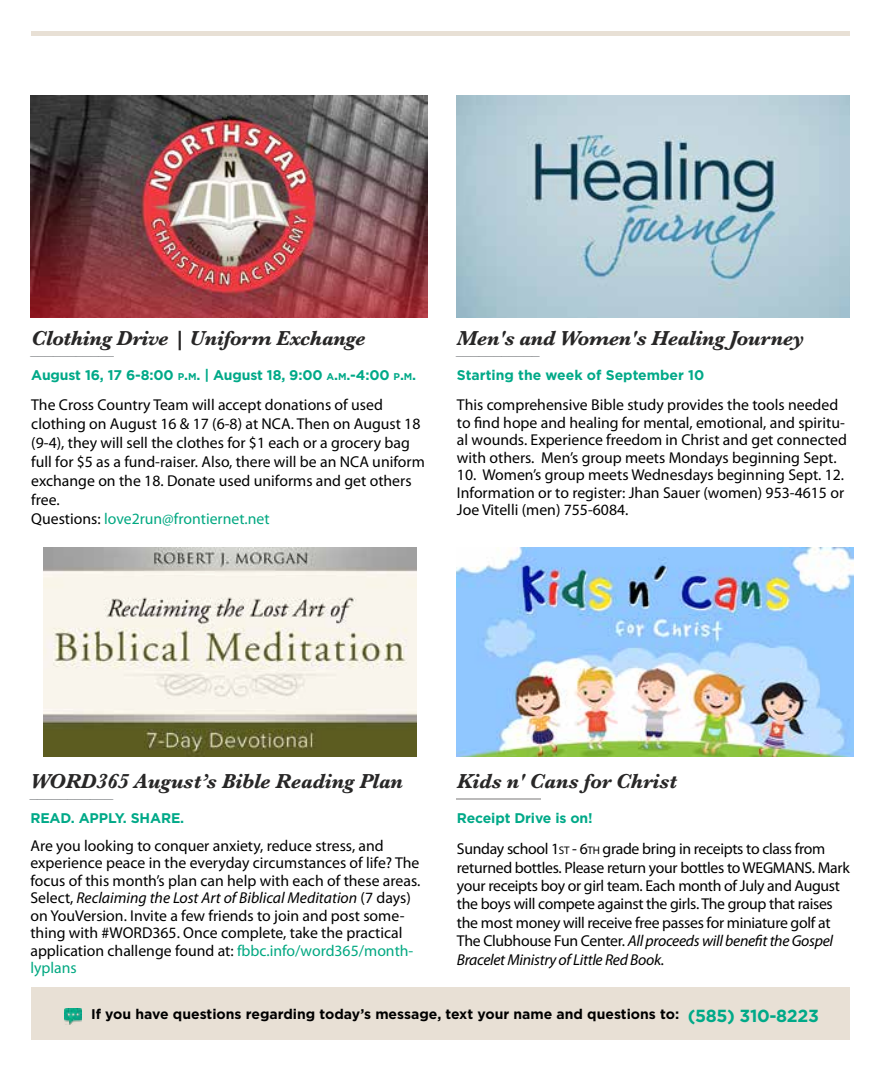
<style>
.page{position:relative;width:882px;height:1071px;background:#fff}
.page>*{position:absolute;margin:0;border:0;box-sizing:border-box;transform-origin:0 0}
.t1{font:italic 700 21px "Baskerville";letter-spacing:-.02em;color:#282727}
.t2{font:15.75px/17.5px "Myriad Pro";color:#000}
.t3{font:15.75px/18.4px "Myriad Pro";letter-spacing:-.02em;color:#000101}
.t4{font:italic 700 15.75px "Baskerville";color:#939598}
.t5{font:700 14px "Gotham";letter-spacing:-.01em;color:#00a988}
.t6{font:700 14px "Gotham";color:#000}
.s1{font-size:9.8px}
.s2{font-style:inherit}
.s3{color:#00a881}
.s4{font-style:italic}
.s5{font-size:11.03px}
.s6{font-size:17.5px;color:#00a988}
</style>
<div class="page">
<hr style="left:32px;top:32px;width:818px;height:4px;background:#e8e0d5">
<div style="left:32px;top:987px;width:818px;height:53px;background:#e8e0d5"></div>
<img style="left:65px;top:1008px;width:17px;height:17px">
<img style="left:456px;top:95px;width:394px;height:223px">
<img style="left:30px;top:95px;width:397px;height:223px">
<hr style="left:457px;top:798px;width:84px;height:2px;background:#bbbaba">
<img style="left:457px;top:548px;width:397px;height:209px">
<img style="left:44px;top:548px;width:372px;height:209px">
<h1 class="t1" style="left:31px;top:324px;width:336px">Clothing Drive | Uniform Exchange</h1>
<p class="t4" style="left:31px;top:339px;width:85px">___________</p>
<h1 class="t1" style="left:457px;top:324px;width:348px">Men's and Women's Healing Journey</h1>
<p class="t4" style="left:457px;top:339px;width:85px">___________</p>
<p class="t5" style="left:31px;top:367px;width:386px">August 16, 17 6-8:00 <span class="s1">P</span><span class="s2">.</span><span class="s1">M</span>. | August 18, 9:00 <span class="s1">A</span><span class="s2">.</span><span class="s1">M</span>.-4:00 <span class="s1">P</span><span class="s2">.</span><span class="s1">M</span>.</p>
<p class="t5" style="left:457px;top:367px;width:249px">Starting the week of September 10</p>
<p class="t2" style="left:31px;top:395px;width:395px;line-height:18.9px">The Cross Country Team will accept donations of used clothing on August 16 &amp; 17 (6-8) at NCA. Then on August 18 (9-4), they will sell the clothes for $1 each or a grocery bag full for $5 as a fund-raiser. Also, there will be an NCA uniform exchange on the 18. Donate used uniforms and get others free.<br>Questions: <span class="s3">love2run@frontiernet.net</span></p>
<p class="t2" style="left:457px;top:396px;width:391px">This comprehensive Bible study provides the tools needed to find hope and healing for mental, emotional, and spiritu&shy;al wounds. Experience freedom in Christ and get connected with others. Men’s group meets Mondays beginning Sept.</p>
<p class="t2" style="left:457px;top:466px;width:389px;text-align:justify">10. Women’s group meets Wednesdays beginning Sept. 12.<br>Information or to register: Jhan Sauer (women) 953-4615 or Joe Vitelli (men) 755-6084.</p>
<h1 class="t1" style="left:30px;top:767px;width:374px">WORD365 August’s Bible Reading Plan</h1>
<p class="t4" style="left:30px;top:782px;width:85px">___________</p>
<p class="t2" style="left:30px;top:836px;width:391px">Are you looking to conquer anxiety, reduce stress, and experience peace in the everyday circumstances of life? The focus of this month’s plan can help with each of these areas.<br>Select, <span class="s4">Reclaiming the Lost Art of Biblical Meditation</span> (7 days) on YouVersion. Invite a few friends to join and post some&shy;thing with #WORD365. Once complete, take the practical application challenge found at: <span class="s3">fbbc.info/word365/month&shy;lyplans</span></p>
<p class="t5" style="left:30px;top:810px;width:155px">READ. APPLY. SHARE.</p>
<h1 class="t1" style="left:457px;top:767px;width:221px">Kids n' Cans for Christ</h1>
<p class="t5" style="left:457px;top:810px;width:137px">Receipt Drive is on!</p>
<p class="t3" style="left:457px;top:840px;width:394px">Sunday school 1<span class="s5">st</span> - 6<span class="s5">th</span> grade bring in receipts to class from returned bottles. Please return your bottles to WEGMANS. Mark your receipts boy or girl team. Each month of July and August the boys will compete against the girls. The group that raises the most money will receive free passes for miniature golf at The Clubhouse Fun Center. <span class="s4">All proceeds will benefit the Gospel Bracelet Ministry of Little Red Book.</span></p>
<p class="t6" style="left:91px;top:1006px;width:729px">If you have questions regarding today’s message, text your name and questions to: <span class="s6">(585) 310-8223</span></p>
</div>
